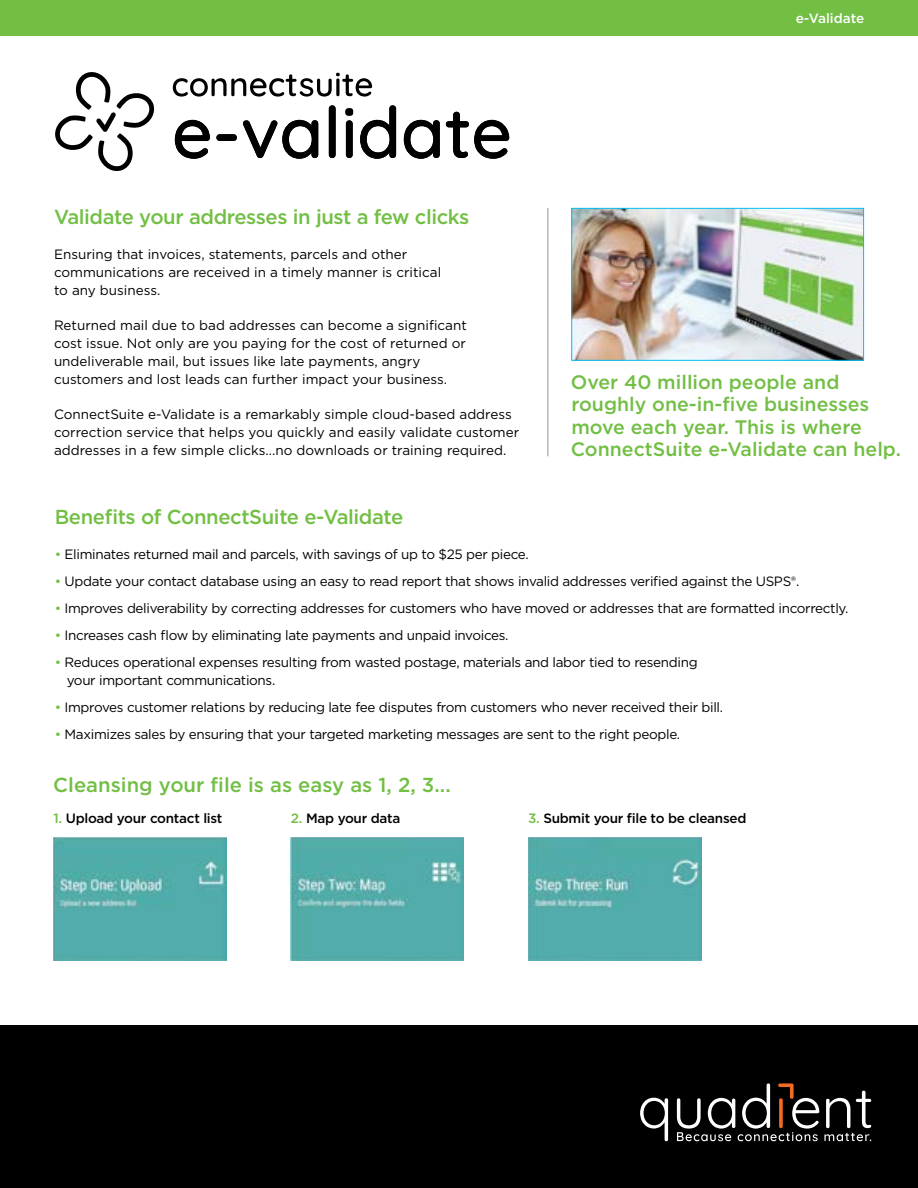
<style>
.page{position:relative;width:918px;height:1188px;background:#fff}
.page>*{position:absolute;margin:0;border:0;box-sizing:border-box;transform-origin:0 0}
.t1{font:500 20.25px "Gotham";letter-spacing:-.02em;color:#72bf44}
.t2{font:500 20.25px "Gotham";color:#72bf44}
.t3{font:500 19.5px/22.5px "Gotham";color:#72bf44}
.t4{font:13.5px/18px "Gotham";letter-spacing:-.025em;color:#000}
.t5{font:13.5px/18px "Gotham";color:#000}
.t6{font:500 13.5px "Gotham";letter-spacing:-.02em;color:#000}
.t7{font:500 13.5px "Gotham";color:#fff}
.s1{color:#72bf44}
</style>
<div class="page">
<div style="left:0;top:0;width:918px;height:36px;background:#72bf44"></div>
<hr style="left:548px;top:208px;width:1px;height:248px;background:#919396">
<img style="left:573px;top:210px;width:289px;height:149px">
<div style="left:571px;top:208px;width:293px;height:153px;border:1px solid #00c0f3"></div>
<img style="left:54px;top:837px;width:172px;height:124px">
<img style="left:291px;top:837px;width:173px;height:124px">
<img style="left:528px;top:837px;width:173px;height:124px">
<div style="left:0;top:1025px;width:918px;height:163px;background:#000"></div>
<svg style="left:640px;top:1098px;width:28px;height:43px"></svg>
<svg style="left:677px;top:1083px;width:194px;height:58px"></svg>
<svg style="left:173px;top:73px;width:199px;height:24px"></svg>
<svg style="left:175px;top:120px;width:35px;height:39px"></svg>
<svg style="left:216px;top:134px;width:21px;height:7px"></svg>
<svg style="left:243px;top:120px;width:75px;height:39px"></svg>
<svg style="left:329px;top:105px;width:7px;height:53px"></svg>
<svg style="left:345px;top:108px;width:8px;height:50px"></svg>
<svg style="left:360px;top:105px;width:36px;height:54px"></svg>
<svg style="left:404px;top:120px;width:36px;height:39px"></svg>
<svg style="left:446px;top:112px;width:63px;height:47px"></svg>
<svg style="left:55px;top:72px;width:100px;height:99px"></svg>
<p class="t7" style="left:796px;top:10px;width:70px">e-Validate</p>
<h1 class="t1" style="left:54px;top:204px;width:417px">Validate your addresses in just a few clicks</h1>
<p class="t5" style="left:54px;top:245px;width:389px">Ensuring that invoices, statements, parcels and other communications are received in a timely manner is critical to any business.</p>
<p class="t5" style="left:54px;top:316px;width:414px">Returned mail due to bad addresses can become a significant cost issue. Not only are you paying for the cost of returned or undeliverable mail, but issues like late payments, angry customers and lost leads can further impact your business.</p>
<p class="t5" style="left:54px;top:405px;width:467px">ConnectSuite e-Validate is a remarkably simple cloud-based address correction service that helps you quickly and easily validate customer addresses in a few simple clicks...no downloads or training required.</p>
<h2 class="t3" style="left:571px;top:370px;width:332px">Over 40 million people and roughly one-in-five businesses move each year. This is where<br>ConnectSuite e-Validate can help.</h2>
<h1 class="t1" style="left:55px;top:504px;width:350px">Benefits of ConnectSuite e-Validate</h1>
<p class="t4" style="left:55px;top:545px;width:476px"><span class="s1">•</span> Eliminates returned mail and parcels, with savings of up to $25 per piece.</p>
<p class="t4" style="left:55px;top:572px;width:746px"><span class="s1">•</span> Update your contact database using an easy to read report that shows invalid addresses verified against the USPS®.</p>
<p class="t4" style="left:55px;top:599px;width:795px"><span class="s1">•</span> Improves deliverability by correcting addresses for customers who have moved or addresses that are formatted incorrectly.</p>
<p class="t4" style="left:55px;top:626px;width:455px"><span class="s1">•</span> Increases cash flow by eliminating late payments and unpaid invoices.</p>
<p class="t4" style="left:67px;top:653px;width:632px;text-indent:-12px"><span class="s1">•</span> Reduces operational expenses resulting from wasted postage, materials and labor tied to resending your important communications.</p>
<p class="t4" style="left:55px;top:698px;width:670px"><span class="s1">•</span> Improves customer relations by reducing late fee disputes from customers who never received their bill.</p>
<p class="t4" style="left:55px;top:725px;width:627px"><span class="s1">•</span> Maximizes sales by ensuring that your targeted marketing messages are sent to the right people.</p>
<h1 class="t2" style="left:53px;top:772px;width:399px">Cleansing your file is as easy as 1, 2, 3...</h1>
<p class="t6" style="left:54px;top:809px;width:170px"><span class="s1">1.</span> Upload your contact list</p>
<p class="t6" style="left:291px;top:809px;width:111px"><span class="s1">2.</span> Map your data</p>
<p class="t6" style="left:528px;top:809px;width:220px"><span class="s1">3.</span> Submit your file to be cleansed</p>
</div>
